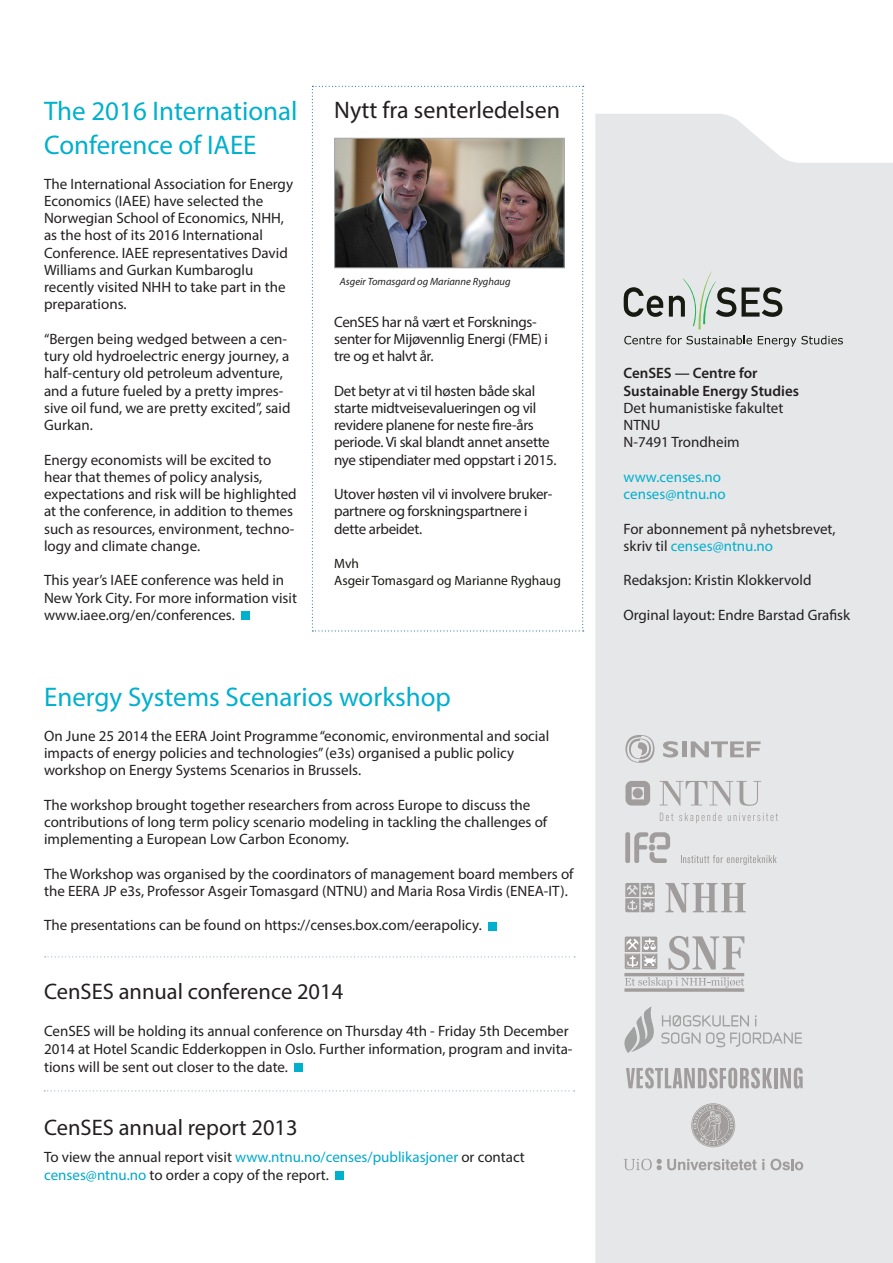
<style>
.page{position:relative;width:893px;height:1263px;background:#fff}
.page>*{position:absolute;margin:0;border:0;box-sizing:border-box;transform-origin:0 0}
.Brødtekst{font:27px/34.5px "Myriad Pro";color:#00b0cd}
.Ingress{font:24px "Myriad Pro";color:#231f20}
.Ingress-2{font:22.5px "Myriad Pro";color:#231f20}
.Brødtekst-2{font:15px/17.2px "Myriad Pro";color:#231f20}
.Brødtekst-3{font:15px/17.2px "Myriad Pro";letter-spacing:-.02em;color:#231f20}
.Brødtekst-4{font:600 15px/17.2px "Myriad Pro";color:#231f20}
.Brødtekst-5{font:15px "Myriad Pro";color:#00b0cd}
.Brødtekst-6{font:13.5px "Myriad Pro";color:#161a11}
.bildetekst{font:italic 10.5px "Myriad Pro";color:#231f20}
.s1{color:#00a9cc}
.s2{color:#00b0cd}
</style>
<div class="page">
<div style="left:595px;top:114px;width:298px;height:1149px;background:#e6e7e9"></div>
<svg style="left:624px;top:336px;width:128px;height:8px"></svg>
<svg style="left:758px;top:336px;width:85px;height:11px"></svg>
<svg style="left:624px;top:287px;width:39px;height:30px"></svg>
<svg style="left:669px;top:271px;width:113px;height:59px"></svg>
<div style="left:294px;top:1063px;width:9px;height:9px;background:#00b0cd"></div>
<div style="left:335px;top:1171px;width:9px;height:9px;background:#00b0cd"></div>
<svg style="left:621px;top:1006px;width:34px;height:47px"></svg>
<svg style="left:662px;top:1015px;width:87px;height:11px"></svg>
<svg style="left:755px;top:1015px;width:2px;height:11px"></svg>
<svg style="left:661px;top:1032px;width:39px;height:12px"></svg>
<svg style="left:706px;top:1032px;width:96px;height:15px"></svg>
<svg style="left:663px;top:741px;width:15px;height:16px"></svg>
<hr style="left:682px;top:741px;width:4px;height:16px;background:#a09d9c">
<svg style="left:625px;top:735px;width:29px;height:28px"></svg>
<svg style="left:691px;top:741px;width:69px;height:16px"></svg>
<svg style="left:625px;top:781px;width:25px;height:24px"></svg>
<div style="left:633px;top:788px;width:10px;height:10px;background:#a09d9c;border-radius:50%"></div>
<svg style="left:659px;top:781px;width:102px;height:25px"></svg>
<svg style="left:660px;top:813px;width:13px;height:8px"></svg>
<svg style="left:679px;top:813px;width:42px;height:10px"></svg>
<svg style="left:728px;top:813px;width:50px;height:8px"></svg>
<div style="left:625px;top:832px;width:5px;height:31px;background:#a09d9c;border-radius:2px"></div>
<svg style="left:634px;top:832px;width:36px;height:31px"></svg>
<svg style="left:681px;top:855px;width:96px;height:10px"></svg>
<svg style="left:665px;top:883px;width:81px;height:29px"></svg>
<svg style="left:625px;top:883px;width:30px;height:29px"></svg>
<svg style="left:668px;top:936px;width:76px;height:34px"></svg>
<svg style="left:625px;top:936px;width:32px;height:33px"></svg>
<hr style="left:624px;top:973px;width:120px;height:3px;background:#a09d9c">
<svg style="left:624px;top:988px;width:120px;height:4px"></svg>
<svg style="left:625px;top:977px;width:119px;height:11px"></svg>
<svg style="left:626px;top:1068px;width:146px;height:20px"></svg>
<hr style="left:774px;top:1068px;width:3px;height:20px;background:#a09d9c">
<svg style="left:780px;top:1068px;width:23px;height:20px"></svg>
<svg style="left:770px;top:1159px;width:33px;height:11px"></svg>
<svg style="left:624px;top:1159px;width:140px;height:11px"></svg>
<svg style="left:691px;top:1103px;width:44px;height:44px"></svg>
<svg style="left:692px;top:1104px;width:42px;height:42px"></svg>
<svg style="left:45px;top:956px;width:530px;height:1px"></svg>
<div style="left:241px;top:611px;width:9px;height:9px;background:#00b0cd"></div>
<svg style="left:312px;top:86px;width:272px;height:545px"></svg>
<img style="left:336px;top:140px;width:227px;height:126px">
<div style="left:334px;top:138px;width:231px;height:130px;border:1px solid #a8a9ad"></div>
<div style="left:488px;top:922px;width:9px;height:8px;background:#00b0cd"></div>
<svg style="left:44px;top:1090px;width:531px;height:1px"></svg>
<p class="Brødtekst" style="left:44px;top:93px;width:255px">The 2016 International<br>Conference of IAEE</p>
<p class="Brødtekst-2" style="left:44px;top:175px;width:250px">The International Association for Energy Economics (IAEE) have selected the Norwegian School of Economics, NHH, as the host of its 2016 International Conference. IAEE representatives David Williams and Gurkan Kumbaroglu recently visited NHH to take part in the preparations.</p>
<p class="Brødtekst-2" style="left:44px;top:330px;width:248px">“Bergen being wedged between a cen&shy;tury old hydroelectric energy journey, a half-century old petroleum adventure, and a future fueled by a pretty impres&shy;sive oil fund, we are pretty excited”, said Gurkan.</p>
<p class="Brødtekst-2" style="left:44px;top:451px;width:254px">Energy economists will be excited to hear that themes of policy analysis, expectations and risk will be highlighted at the conference, in addition to themes such as resources, environment, techno&shy;logy and climate change.</p>
<p class="Brødtekst-2" style="left:44px;top:571px;width:254px">This year’s IAEE conference was held in<br>New York City. For more information visit www.iaee.org/en/conferences.</p>
<p class="Ingress" style="left:334px;top:95px;width:227px">Nytt fra senterledelsen</p>
<p class="bildetekst" style="left:340px;top:275px;width:172px">Asgeir Tomasgard og Marianne Ryghaug</p>
<p class="Brødtekst-3" style="left:334px;top:313px;width:204px">CenSES har nå vært et Forsknings-</p>
<p class="Brødtekst-3" style="left:334px;top:330px;width:215px">senter for Mijøvennlig Energi (FME) i tre og et halvt år.</p>
<p class="Brødtekst-2" style="left:334px;top:382px;width:204px;text-align:justify">Det betyr at vi til høsten både skal starte midtveisevalueringen og vil revidere planene for neste fire-års</p>
<p class="Brødtekst-3" style="left:334px;top:433px;width:224px">periode. Vi skal blandt annet ansette nye stipendiater med oppstart i 2015.</p>
<p class="Brødtekst-3" style="left:334px;top:485px;width:220px">Utover høsten vil vi involvere bruker&shy;partnere og forskningspartnere i dette arbeidet.</p>
<p class="Brødtekst-6" style="left:334px;top:555px;width:26px">Mvh</p>
<p class="Brødtekst-6" style="left:334px;top:572px;width:228px">Asgeir Tomasgard og Marianne Ryghaug</p>
<p class="Brødtekst" style="left:44px;top:679px;width:408px">Energy Systems Scenarios workshop</p>
<p class="Brødtekst-2" style="left:44px;top:727px;width:507px">On June 25 2014 the EERA Joint Programme “economic, environmental and social</p>
<p class="Brødtekst-2" style="left:44px;top:744px;width:472px">impacts of energy policies and technologies” (e3s) organised a public policy workshop on Energy Systems Scenarios in Brussels.</p>
<p class="Brødtekst-2" style="left:44px;top:796px;width:488px">The workshop brought together researchers from across Europe to discuss the</p>
<p class="Brødtekst-2" style="left:44px;top:813px;width:505px">contributions of long term policy scenario modeling in tackling the challenges of implementing a European Low Carbon Economy.</p>
<p class="Brødtekst-2" style="left:44px;top:865px;width:531px">The Workshop was organised by the coordinators of management board members of the EERA JP e3s, Professor Asgeir Tomasgard (NTNU) and Maria Rosa Virdis (ENEA-IT).</p>
<p class="Brødtekst-2" style="left:44px;top:916px;width:439px">The presentations can be found on https://censes.box.com/eerapolicy.</p>
<p class="Ingress-2" style="left:44px;top:977px;width:301px">CenSES annual conference 2014</p>
<p class="Brødtekst-2" style="left:44px;top:1022px;width:530px;line-height:18px">CenSES will be holding its annual conference on Thursday 4th - Friday 5th December<br>2014 at Hotel Scandic Edderkoppen in Oslo. Further information, program and invita&shy;tions will be sent out closer to the date.</p>
<p class="Ingress-2" style="left:44px;top:1113px;width:255px">CenSES annual report 2013</p>
<p class="Brødtekst-2" style="left:44px;top:1148px;width:482px">To view the annual report visit <span class="s1">www.ntnu.no/censes/publikasjoner</span> or contact</p>
<p class="Brødtekst-2" style="left:44px;top:1166px;width:286px"><span class="s1">censes@ntnu.no</span> to order a copy of the report.</p>
<p class="Brødtekst-4" style="left:623px;top:364px;width:177px">CenSES — Centre for<br>Sustainable Energy Studies</p>
<p class="Brødtekst-2" style="left:623px;top:399px;width:161px">Det humanistiske fakultet</p>
<p class="Brødtekst-2" style="left:623px;top:416px;width:38px">NTNU</p>
<p class="Brødtekst-2" style="left:623px;top:433px;width:118px">N-7491 Trondheim</p>
<p class="Brødtekst-5" style="left:623px;top:468px;width:99px">www.censes.no</p>
<p class="Brødtekst-5" style="left:623px;top:485px;width:104px">censes@ntnu.no</p>
<p class="Brødtekst-2" style="left:623px;top:520px;width:214px">For abonnement på nyhetsbrevet, skriv til <span class="s2">censes@ntnu.no</span></p>
<p class="Brødtekst-2" style="left:623px;top:571px;width:189px">Redaksjon: Kristin Klokkervold</p>
<p class="Brødtekst-2" style="left:623px;top:606px;width:228px">Orginal layout: Endre Barstad Grafisk</p>
</div>
